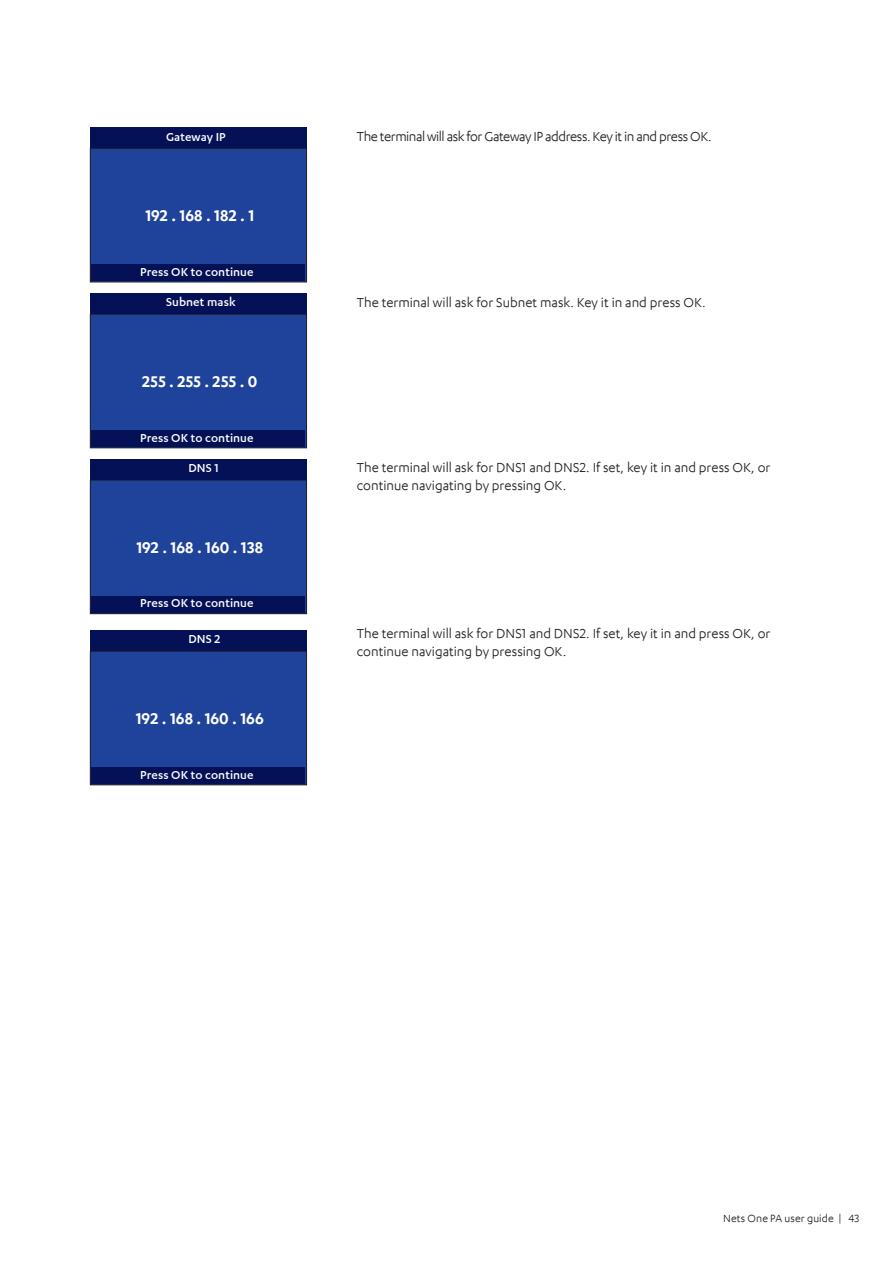
<style>
.page{position:relative;width:893px;height:1263px;background:#fff}
.page>*{position:absolute;margin:0;border:0;box-sizing:border-box;transform-origin:0 0}
.Text_in_circle_24_26{font:600 18px "Karbon App";letter-spacing:.01em;color:#fff}
.Body_Book_10_12_-_Bl{font:15px/18px "Karbon App";color:#231f20}
.Body_Book_10_12_-_Bl-2{font:15px "Karbon App";letter-spacing:-.03em;color:#231f20}
.Text_in_circle_24_26-2{font:500 13.5px "Karbon App";letter-spacing:.005em;color:#fff}
.t1{font:12px "Karbon App";letter-spacing:.01em;color:#231f20}
</style>
<div class="page">
<div style="left:90px;top:148px;width:217px;height:134px;background:#1f439b"></div>
<div style="left:90px;top:148px;width:217px;height:134px;border:1px solid #231f20"></div>
<div style="left:90px;top:128px;width:217px;height:20px;background:#041156"></div>
<div style="left:91px;top:264px;width:214px;height:17px;background:#041156"></div>
<div style="left:90px;top:480px;width:217px;height:134px;background:#1f439b"></div>
<div style="left:90px;top:480px;width:217px;height:134px;border:1px solid #231f20"></div>
<div style="left:90px;top:459px;width:217px;height:21px;background:#041156"></div>
<div style="left:91px;top:596px;width:214px;height:17px;background:#041156"></div>
<div style="left:90px;top:651px;width:217px;height:134px;background:#1f439b"></div>
<div style="left:90px;top:651px;width:217px;height:134px;border:1px solid #231f20"></div>
<div style="left:90px;top:630px;width:217px;height:21px;background:#041156"></div>
<div style="left:91px;top:767px;width:214px;height:17px;background:#041156"></div>
<div style="left:90px;top:314px;width:217px;height:134px;background:#1f439b"></div>
<div style="left:90px;top:314px;width:217px;height:134px;border:1px solid #231f20"></div>
<div style="left:90px;top:293px;width:217px;height:21px;background:#041156"></div>
<div style="left:91px;top:430px;width:214px;height:17px;background:#041156"></div>
<p class="Text_in_circle_24_26-2" style="left:166px;top:129px;width:61px">Gateway IP</p>
<p class="Text_in_circle_24_26" style="left:145px;top:206px;width:110px">192 . 168 . 182 . 1</p>
<p class="Text_in_circle_24_26-2" style="left:140px;top:264px;width:115px">Press OK to continue</p>
<p class="Text_in_circle_24_26-2" style="left:166px;top:295px;width:71px">Subnet mask</p>
<p class="Text_in_circle_24_26" style="left:142px;top:371px;width:117px">255 . 255 . 255 . 0</p>
<p class="Text_in_circle_24_26-2" style="left:140px;top:430px;width:115px">Press OK to continue</p>
<p class="Text_in_circle_24_26-2" style="left:188px;top:461px;width:32px">DNS 1</p>
<p class="Text_in_circle_24_26" style="left:136px;top:537px;width:128px">192 . 168 . 160 . 138</p>
<p class="Text_in_circle_24_26-2" style="left:140px;top:596px;width:115px">Press OK to continue</p>
<p class="Text_in_circle_24_26-2" style="left:188px;top:632px;width:33px">DNS 2</p>
<p class="Text_in_circle_24_26" style="left:136px;top:708px;width:129px">192 . 168 . 160 . 166</p>
<p class="Text_in_circle_24_26-2" style="left:140px;top:767px;width:115px">Press OK to continue</p>
<p class="Body_Book_10_12_-_Bl-2" style="left:357px;top:128px;width:356px">The terminal will ask for Gateway IP address. Key it in and press OK.</p>
<p class="Body_Book_10_12_-_Bl" style="left:357px;top:293px;width:351px">The terminal will ask for Subnet mask. Key it in and press OK.</p>
<p class="Body_Book_10_12_-_Bl" style="left:357px;top:458px;width:415px">The terminal will ask for DNS1 and DNS2. If set, key it in and press OK, or continue navigating by pressing OK.</p>
<p class="Body_Book_10_12_-_Bl" style="left:357px;top:624px;width:415px">The terminal will ask for DNS1 and DNS2. If set, key it in and press OK, or continue navigating by pressing OK.</p>
<p class="t1" style="left:723px;top:1212px;width:138px">Nets One PA user guide | 43</p>
</div>
